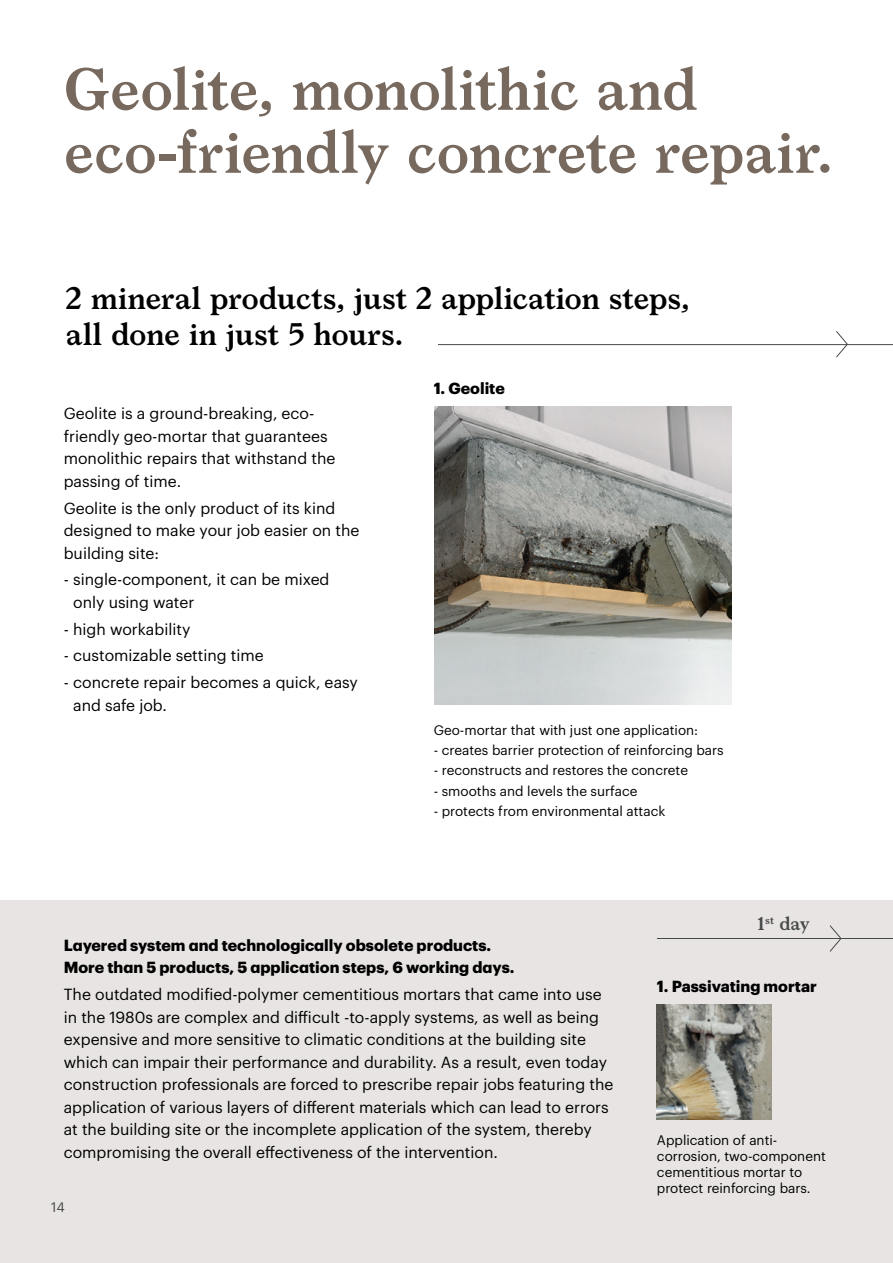
<style>
.page{position:relative;width:893px;height:1263px;background:#fff}
.page>*{position:absolute;margin:0;border:0;box-sizing:border-box;transform-origin:0 0}
.t1{font:600 57px/63px "Larish Neue";letter-spacing:-.005em;color:#77695e}
.t2{font:600 30px/36px "Larish Neue";letter-spacing:-.01em;color:#000}
.t3{font:600 18px "Larish Neue";color:#474949}
.t4{font:15.75px/22.5px "Graphik";color:#000}
.t5{font:700 15.75px/22.5px "Graphik";color:#000}
.t6{font:13.5px/16.2px "Graphik";color:#000}
.t7{font:13.5px "Graphik";color:#474949}
</style>
<div class="page">
<div style="left:0;top:900px;width:893px;height:363px;background:#e8e4e3"></div>
<img style="left:657px;top:1005px;width:115px;height:115px">
<hr style="left:657px;top:938px;width:236px;height:1px;background:#474949">
<svg style="left:829px;top:925px;width:12px;height:27px"></svg>
<hr style="left:438px;top:344px;width:455px;height:1px;background:#474949">
<svg style="left:835px;top:331px;width:13px;height:27px"></svg>
<img style="left:434px;top:406px;width:298px;height:298px">
<h1 class="t1" style="left:64px;top:53px;width:771px">Geolite, monolithic and eco-friendly concrete repair.</h1>
<h2 class="t2" style="left:66px;top:277px;width:625px">2 mineral products, just 2 application steps, all done in just 5 hours.</h2>
<p class="t5" style="left:434px;top:376px;width:73px">1. Geolite</p>
<p class="t4" style="left:64px;top:401px;width:273px">Geolite is a ground-breaking, eco&shy;friendly geo-mortar that guarantees monolithic repairs that withstand the passing of time.</p>
<p class="t4" style="left:64px;top:495px;width:297px">Geolite is the only product of its kind designed to make your job easier on the building site:</p>
<p class="t4" style="left:73px;top:567px;width:258px;text-indent:-9px">- single-component, it can be mixed only using water</p>
<p class="t4" style="left:64px;top:616px;width:128px">- high workability</p>
<p class="t4" style="left:64px;top:643px;width:202px">- customizable setting time</p>
<p class="t4" style="left:73px;top:670px;width:286px;text-indent:-9px">- concrete repair becomes a quick, easy and safe job.</p>
<p class="t6" style="left:434px;top:720px;width:266px">Geo-mortar that with just one application:</p>
<p class="t6" style="left:434px;top:741px;width:291px">- creates barrier protection of reinforcing bars</p>
<p class="t6" style="left:434px;top:761px;width:256px">- reconstructs and restores the concrete</p>
<p class="t6" style="left:434px;top:782px;width:205px">- smooths and levels the surface</p>
<p class="t6" style="left:434px;top:802px;width:233px">- protects from environmental attack</p>
<p class="t3" style="left:757px;top:909px;width:54px">1<sup>st</sup> day</p>
<p class="t5" style="left:64px;top:932px;width:452px">Layered system and technologically obsolete products.<br>More than 5 products, 5 application steps, 6 working days.</p>
<p class="t4" style="left:64px;top:982px;width:551px">The outdated modified-polymer cementitious mortars that came into use in the 1980s are complex and difficult -to-apply systems, as well as being expensive and more sensitive to climatic conditions at the building site which can impair their performance and durability. As a result, even today construction professionals are forced to prescribe repair jobs featuring the application of various layers of different materials which can lead to errors at the building site or the incomplete application of the system, thereby compromising the overall effectiveness of the intervention.</p>
<p class="t7" style="left:51px;top:1197px;width:15px">14</p>
<p class="t5" style="left:657px;top:973px;width:161px">1. Passivating mortar</p>
<p class="t6" style="left:657px;top:1130px;width:170px">Application of anti&shy;corrosion, two-component cementitious mortar to protect reinforcing bars.</p>
</div>
